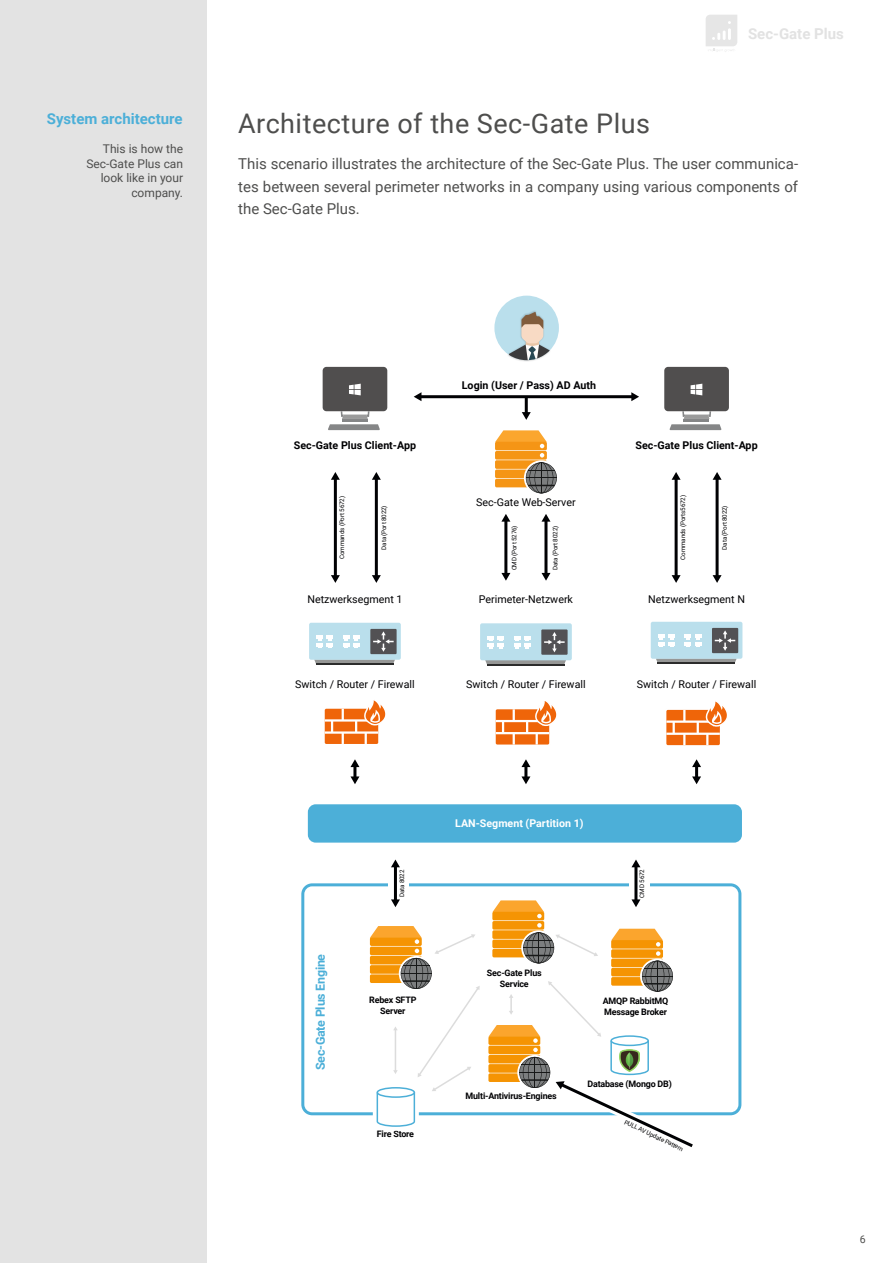
<style>
.page{position:relative;width:893px;height:1263px;background:#fff}
.page>*{position:absolute;margin:0;border:0;box-sizing:border-box;transform-origin:0 0}
.t1{font:27px "Roboto";letter-spacing:.02em;color:#4e4e4d}
.t2{font:15px/22.5px "Roboto";color:#4e4e4d;text-align:justify}
.t3{font:700 15px "Roboto";color:#4cafd8}
.t4{font:700 15px "Roboto";color:#e2e2e2}
.t5{font:700 12.45px "Roboto";letter-spacing:-.02em;color:#4cafd8}
.t6{font:12px/14.4px "Roboto";color:#4e4e4d;text-align:right}
.t7{font:10.65px "Roboto";color:#000103}
.t8{font:700 10.65px "Roboto";color:#000103}
.t9{font:700 10.65px "Roboto";color:#fff}
.t10{font:10.5px "Roboto";color:#4e4e4d}
.t11{font:700 8.85px/10.6px "Roboto";letter-spacing:-.02em;color:#000103;text-align:center}
.t12{font:6.3px "Roboto";letter-spacing:-.02em;color:#000103}
</style>
<div class="page">
<div style="left:0;top:0;width:207px;height:1263px;background:#e3e3e3"></div>
<svg style="left:301px;top:883px;width:440px;height:232px"></svg>
<div style="left:389px;top:883px;width:20px;height:5px;background:#fff"></div>
<div style="left:630px;top:883px;width:20px;height:5px;background:#fff"></div>
<div style="left:308px;top:804px;width:434px;height:39px;background:#4cafd8;border-radius:8px"></div>
<hr style="left:420px;top:395px;width:213px;height:3px;background:#000103">
<svg style="left:414px;top:392px;width:7px;height:9px"></svg>
<svg style="left:631px;top:392px;width:8px;height:9px"></svg>
<hr style="left:334px;top:478px;width:3px;height:98px;background:#000103">
<svg style="left:331px;top:472px;width:9px;height:8px"></svg>
<svg style="left:331px;top:575px;width:9px;height:8px"></svg>
<hr style="left:375px;top:478px;width:3px;height:98px;background:#000103">
<svg style="left:372px;top:472px;width:9px;height:8px"></svg>
<svg style="left:372px;top:575px;width:9px;height:8px"></svg>
<svg style="left:350px;top:759px;width:9px;height:25px"></svg>
<svg style="left:521px;top:759px;width:9px;height:25px"></svg>
<hr style="left:394px;top:866px;width:3px;height:35px;background:#000103">
<svg style="left:391px;top:859px;width:9px;height:8px"></svg>
<svg style="left:391px;top:899px;width:9px;height:8px"></svg>
<hr style="left:634px;top:866px;width:3px;height:35px;background:#000103">
<svg style="left:631px;top:859px;width:9px;height:8px"></svg>
<svg style="left:692px;top:759px;width:9px;height:25px"></svg>
<hr style="left:675px;top:478px;width:3px;height:98px;background:#000103">
<svg style="left:672px;top:472px;width:9px;height:8px"></svg>
<svg style="left:672px;top:575px;width:9px;height:8px"></svg>
<hr style="left:716px;top:478px;width:3px;height:98px;background:#000103">
<svg style="left:713px;top:472px;width:9px;height:8px"></svg>
<svg style="left:713px;top:575px;width:9px;height:8px"></svg>
<hr style="left:504px;top:520px;width:3px;height:54px;background:#000103">
<svg style="left:501px;top:573px;width:9px;height:8px"></svg>
<svg style="left:501px;top:514px;width:9px;height:8px"></svg>
<hr style="left:544px;top:520px;width:3px;height:54px;background:#000103">
<svg style="left:541px;top:573px;width:9px;height:8px"></svg>
<svg style="left:541px;top:514px;width:9px;height:8px"></svg>
<hr style="left:525px;top:396px;width:3px;height:17px;background:#000103">
<svg style="left:522px;top:412px;width:9px;height:8px"></svg>
<svg style="left:322px;top:366px;width:66px;height:64px"></svg>
<svg style="left:664px;top:366px;width:65px;height:64px"></svg>
<svg style="left:495px;top:430px;width:62px;height:64px"></svg>
<div style="left:494px;top:296px;width:65px;height:64px;background:#badfec;border-radius:50%"></div>
<img style="left:507px;top:311px;width:45px;height:50px">
<svg style="left:509px;top:312px;width:41px;height:48px"></svg>
<svg style="left:314px;top:660px;width:81px;height:4px"></svg>
<div style="left:309px;top:623px;width:92px;height:37px;background:#badfec;border-radius:2px"></div>
<svg style="left:316px;top:635px;width:17px;height:13px"></svg>
<svg style="left:343px;top:635px;width:17px;height:13px"></svg>
<hr style="left:316px;top:664px;width:77px;height:1px;background:#2c2c2c">
<div style="left:370px;top:629px;width:27px;height:25px;background:#525154"></div>
<svg style="left:373px;top:631px;width:21px;height:21px"></svg>
<svg style="left:485px;top:660px;width:81px;height:4px"></svg>
<div style="left:480px;top:623px;width:92px;height:37px;background:#badfec;border-radius:2px"></div>
<svg style="left:487px;top:636px;width:17px;height:12px"></svg>
<svg style="left:514px;top:636px;width:17px;height:12px"></svg>
<hr style="left:487px;top:664px;width:77px;height:2px;background:#2c2c2c">
<div style="left:541px;top:629px;width:27px;height:26px;background:#525154"></div>
<svg style="left:544px;top:632px;width:21px;height:20px"></svg>
<svg style="left:656px;top:659px;width:81px;height:4px"></svg>
<div style="left:651px;top:622px;width:91px;height:37px;background:#badfec;border-radius:2px"></div>
<svg style="left:658px;top:634px;width:17px;height:13px"></svg>
<svg style="left:685px;top:634px;width:16px;height:13px"></svg>
<hr style="left:658px;top:663px;width:77px;height:1px;background:#2c2c2c">
<div style="left:712px;top:628px;width:26px;height:25px;background:#525154"></div>
<svg style="left:715px;top:630px;width:20px;height:21px"></svg>
<svg style="left:324px;top:700px;width:62px;height:44px"></svg>
<svg style="left:495px;top:701px;width:62px;height:44px"></svg>
<svg style="left:666px;top:701px;width:61px;height:45px"></svg>
<svg style="left:370px;top:926px;width:110px;height:201px"></svg>
<svg style="left:488px;top:899px;width:216px;height:249px"></svg>
<svg style="left:706px;top:15px;width:31px;height:37px"></svg>
<p class="t3" style="left:47px;top:108px;width:137px">System architecture</p>
<p class="t6" style="left:86px;top:141px;width:98px">This is how the<br>Sec-Gate Plus can look like in your company.</p>
<p class="t4" style="left:748px;top:23px;width:97px">Sec-Gate Plus</p>
<h1 class="t1" style="left:238px;top:104px;width:413px">Architecture of the Sec-Gate Plus</h1>
<p class="t2" style="left:238px;top:152px;width:561px">This scenario illustrates the architecture of the Sec-Gate Plus. The user communica&shy;tes between several perimeter networks in a company using various components of the Sec-Gate Plus.</p>
<p class="t8" style="left:462px;top:378px;width:136px">Login (User / Pass) AD Auth</p>
<p class="t8" style="left:294px;top:437px;width:124px">Sec-Gate Plus Client-App</p>
<p class="t8" style="left:635px;top:437px;width:124px">Sec-Gate Plus Client-App</p>
<p class="t12" style="left:337px;top:559px;width:64px;rotate:-90deg">Commands (Port 5672)</p>
<p class="t12" style="left:379px;top:549px;width:46px;rotate:-90deg">Data (Port 8022)</p>
<p class="t7" style="left:476px;top:495px;width:101px">Sec-Gate Web-Server</p>
<p class="t12" style="left:510px;top:570px;width:46px;rotate:-90deg">CMD (Port 5276)</p>
<p class="t12" style="left:551px;top:570px;width:46px;rotate:-90deg">Data (Port 8022)</p>
<p class="t12" style="left:679px;top:560px;width:66px;rotate:-90deg">Commands (Ports5672)</p>
<p class="t12" style="left:720px;top:549px;width:46px;rotate:-90deg">Data (Port 8022)</p>
<p class="t7" style="left:307px;top:591px;width:97px">Netzwerksegment 1</p>
<p class="t7" style="left:479px;top:591px;width:96px">Perimeter-Netzwerk</p>
<p class="t7" style="left:648px;top:591px;width:98px">Netzwerksegment N</p>
<p class="t7" style="left:295px;top:676px;width:121px">Switch / Router / Firewall</p>
<p class="t7" style="left:466px;top:676px;width:121px">Switch / Router / Firewall</p>
<p class="t7" style="left:637px;top:676px;width:121px">Switch / Router / Firewall</p>
<p class="t12" style="left:398px;top:897px;width:29px;rotate:-90deg">Data 8022</p>
<p class="t9" style="left:455px;top:816px;width:130px">LAN-Segment (Partition 1)</p>
<p class="t12" style="left:638px;top:897px;width:30px;rotate:-90deg">CMD 5672</p>
<p class="t5" style="left:312px;top:1070px;width:118px;rotate:-90deg">Sec-Gate Plus Engine</p>
<p class="t11" style="left:487px;top:967px;width:56px">Sec-Gate Plus<br>Service</p>
<p class="t11" style="left:369px;top:994px;width:49px">Rebex SFTP<br>Server</p>
<p class="t11" style="left:603px;top:995px;width:67px;text-align:left">AMQP RabbitMQ<br>Message Broker</p>
<p class="t11" style="left:377px;top:1128px;width:39px">Fire Store</p>
<p class="t11" style="left:466px;top:1090px;width:93px">Multi-Antivirus-Engines</p>
<p class="t11" style="left:587px;top:1078px;width:86px">Database (Mongo DB)</p>
<p class="t12" style="left:626px;top:1118px;width:66px;rotate:25deg">PULL AV Update Pattern</p>
<p class="t10" style="left:860px;top:1232px;width:7px">6</p>
</div>
